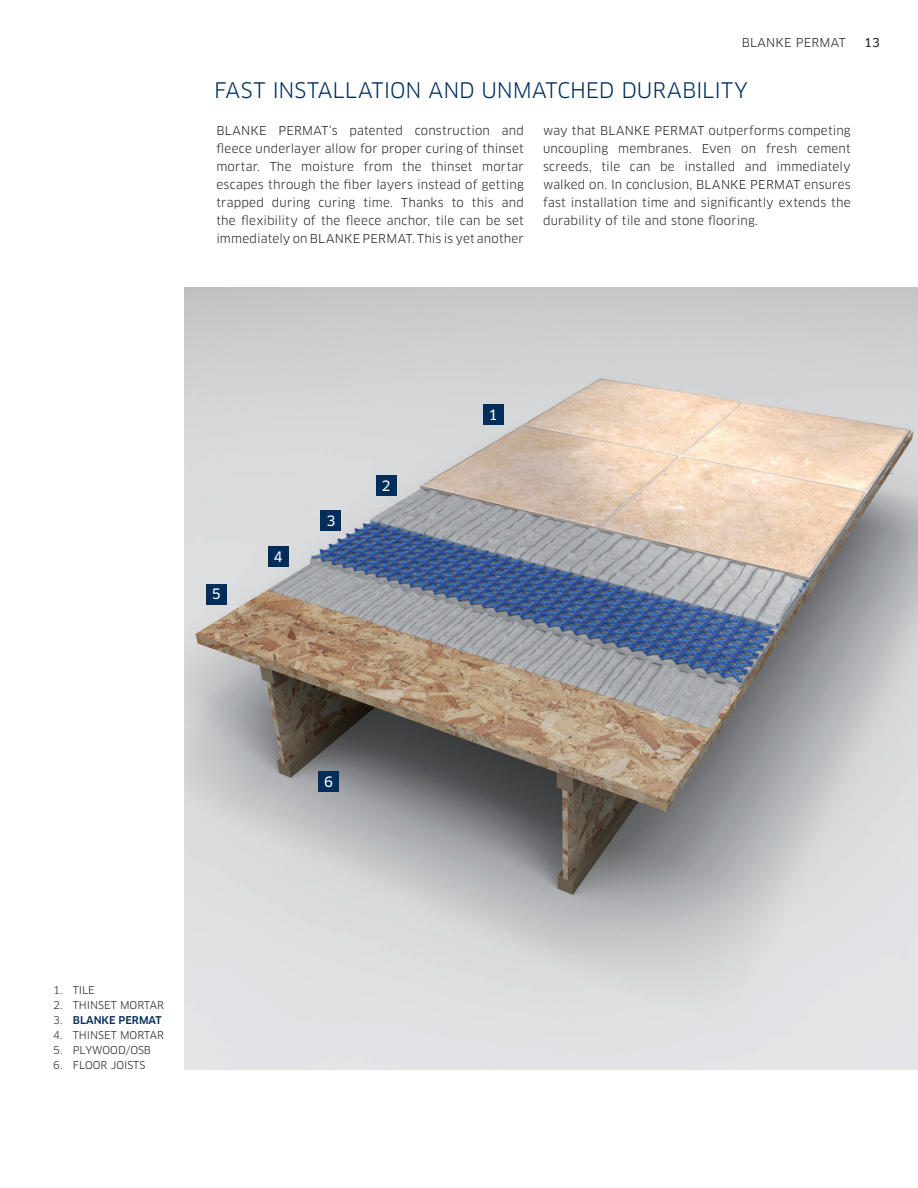
<style>
.page{position:relative;width:918px;height:1188px;background:#fff}
.page>*{position:absolute;margin:0;border:0;box-sizing:border-box;transform-origin:0 0}
.Headline_Unterkapite{font:21px "Clan OT";color:#002d5a}
.t1{font:13.95px "Clan OT News";color:#fff}
.Fließtext{font:12px/18px "Clan OT";letter-spacing:.015em;color:#231f20;text-align:justify}
.t2{font:12px "Clan OT News";color:#231f20}
.Seitenzahlen{font:10.5px "Clan OT";color:#231f20}
.Seitenzahlen-2{font:500 10.5px "Clan OT";color:#002d5a}
.s1{font-weight:400;color:#231f20}
</style>
<div class="page">
<img style="left:185px;top:287px;width:733px;height:783px">
<div style="left:483px;top:404px;width:20px;height:21px;background:#002d5a"></div>
<div style="left:376px;top:475px;width:20px;height:21px;background:#002d5a"></div>
<div style="left:321px;top:510px;width:20px;height:21px;background:#002d5a"></div>
<div style="left:268px;top:546px;width:20px;height:21px;background:#002d5a"></div>
<div style="left:206px;top:584px;width:21px;height:20px;background:#002d5a"></div>
<div style="left:319px;top:772px;width:20px;height:20px;background:#002d5a"></div>
<p class="Fließtext" style="left:742px;top:33px;width:105px">BLANKE PERMAT</p>
<p class="t2" style="left:864px;top:35px;width:17px">13</p>
<p class="Headline_Unterkapite" style="left:214px;top:77px;width:535px">FAST INSTALLATION AND UNMATCHED DURABILITY</p>
<p class="Fließtext" style="left:216px;top:121px;width:309px">BLANKE PERMAT‘s patented construction and fleece underlayer allow for proper curing of thinset mortar. The moisture from the thinset mortar escapes through the fiber layers instead of getting trapped during curing time. Thanks to this and the flexibility of the fleece anchor, tile can be set immediately on BLANKE PERMAT. This is yet another</p>
<p class="Fließtext" style="left:543px;top:121px;width:309px">way that BLANKE PERMAT outperforms competing uncoupling membranes. Even on fresh cement screeds, tile can be installed and immediately walked on. In conclusion, BLANKE PERMAT ensures fast installation time and significantly extends the durability of tile and stone flooring.</p>
<p class="t1" style="left:212px;top:586px;width:11px">5</p>
<p class="t1" style="left:274px;top:549px;width:11px">4</p>
<p class="t1" style="left:326px;top:513px;width:11px">3</p>
<p class="t1" style="left:382px;top:478px;width:11px">2</p>
<p class="t1" style="left:324px;top:774px;width:11px">6</p>
<p class="t1" style="left:489px;top:406px;width:11px">1</p>
<p class="Seitenzahlen" style="left:53px;top:984px;width:43px">1. TILE</p>
<p class="Seitenzahlen" style="left:53px;top:999px;width:112px">2. THINSET MORTAR</p>
<p class="Seitenzahlen-2" style="left:53px;top:1014px;width:110px"><span class="s1">3.</span> BLANKE PERMAT</p>
<p class="Seitenzahlen" style="left:53px;top:1029px;width:112px">4. THINSET MORTAR</p>
<p class="Seitenzahlen" style="left:53px;top:1044px;width:100px">5. PLYWOOD/OSB</p>
<p class="Seitenzahlen" style="left:53px;top:1059px;width:94px">6. FLOOR JOISTS</p>
</div>
